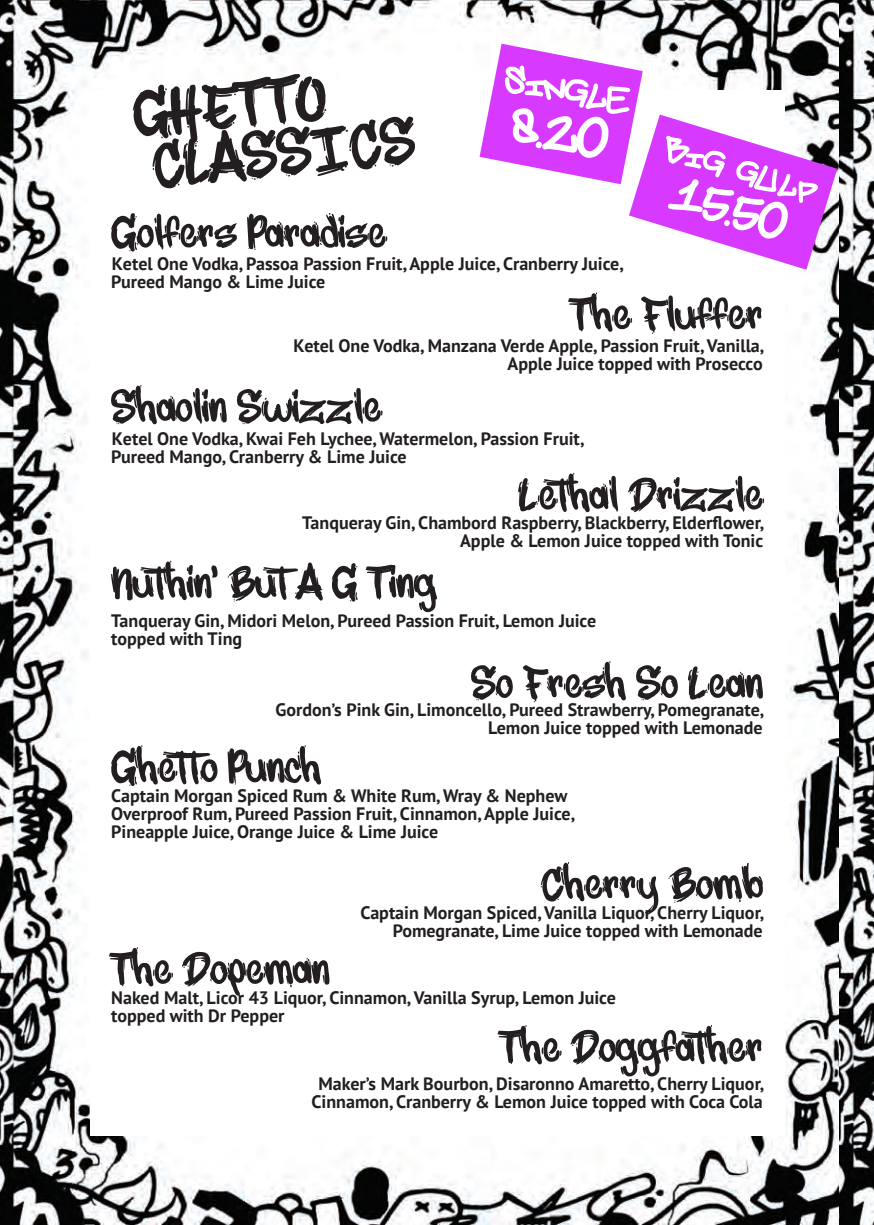
<style>
.page{position:relative;width:874px;height:1225px;background:#fff}
.page>*{position:absolute;margin:0;border:0;box-sizing:border-box;transform-origin:0 0}
.t1{font:76px "Amsterdam Graffiti";color:#fff}
.t2{font:70px "MARKERNO2 HUN Regular";color:#231f20}
.t3{font:69.6px "Amsterdam Graffiti";color:#fff}
.t4{font:56.4px "Amsterdam Graffiti";color:#fff}
.t5{font:51.6px "Amsterdam Graffiti";color:#fff}
.t6{font:50px "MARKERNO2 HUN Regular";color:#231f20}
.t7{font:700 18px/18px "PT Sans";color:#231f20}
</style>
<div class="page">
<img style="left:0;top:0;width:839px;height:1225px">
<img style="left:839px;top:0;width:34px;height:1225px">
<div style="left:90px;top:90px;width:694px;height:1046px;background:#fff"></div>
<svg style="left:479px;top:44px;width:357px;height:226px"></svg>
<p class="t2" style="left:131px;top:87px;width:194px;rotate:-5deg">GHETTO</p>
<p class="t2" style="left:150px;top:137px;width:265px;rotate:-5deg">CLASSICS</p>
<p class="t6" style="left:111px;top:213px;width:276px">Golfers Paradise</p>
<p class="t4" style="left:513px;top:41px;width:125px;rotate:11deg">SINGLE</p>
<p class="t1" style="left:521px;top:73px;width:96px;rotate:11deg">8.20</p>
<p class="t5" style="left:677px;top:115px;width:155px;rotate:17deg">BIG GULP</p>
<p class="t3" style="left:687px;top:147px;width:116px;rotate:17deg">15.50</p>
<p class="t7" style="left:111px;top:254px;width:513px">Ketel One Vodka, Passoa Passion Fruit, Apple Juice, Cranberry Juice,<br>Pureed Mango &amp; Lime Juice</p>
<p class="t6" style="left:570px;top:295px;width:194px">The Fluffer</p>
<p class="t7" style="left:293px;top:336px;width:472px;text-align:right">Ketel One Vodka, Manzana Verde Apple, Passion Fruit, Vanilla,<br>Apple Juice topped with Prosecco</p>
<p class="t6" style="left:111px;top:387px;width:271px">Shaolin Swizzle</p>
<p class="t7" style="left:111px;top:429px;width:474px">Ketel One Vodka, Kwai Feh Lychee, Watermelon, Passion Fruit,<br>Pureed Mango, Cranberry &amp; Lime Juice</p>
<p class="t6" style="left:518px;top:475px;width:246px">Lethal Drizzle</p>
<p class="t7" style="left:302px;top:513px;width:463px;text-align:right">Tanqueray Gin, Chambord Raspberry, Blackberry, Elderflower,<br>Apple &amp; Lemon Juice topped with Tonic</p>
<p class="t6" style="left:111px;top:563px;width:326px">Nuthin’ But A G Ting</p>
<p class="t7" style="left:111px;top:611px;width:486px">Tanqueray Gin, Midori Melon, Pureed Passion Fruit, Lemon Juice topped with Ting</p>
<p class="t6" style="left:471px;top:664px;width:293px">So Fresh So Lean</p>
<p class="t7" style="left:275px;top:700px;width:490px">Gordon’s Pink Gin, Limoncello, Pureed Strawberry, Pomegranate,</p>
<p class="t7" style="left:488px;top:718px;width:276px">Lemon Juice topped with Lemonade</p>
<p class="t6" style="left:111px;top:748px;width:211px">Ghetto Punch</p>
<p class="t7" style="left:111px;top:786px;width:465px">Captain Morgan Spiced Rum &amp; White Rum, Wray &amp; Nephew<br>Overproof Rum, Pureed Passion Fruit, Cinnamon, Apple Juice,<br>Pineapple Juice, Orange Juice &amp; Lime Juice</p>
<p class="t6" style="left:540px;top:864px;width:223px">Cherry Bomb</p>
<p class="t7" style="left:360px;top:903px;width:405px;text-align:right">Captain Morgan Spiced, Vanilla Liquor, Cherry Liquor,<br>Pomegranate, Lime Juice topped with Lemonade</p>
<p class="t6" style="left:111px;top:949px;width:219px">The Dopeman</p>
<p class="t7" style="left:111px;top:988px;width:506px">Naked Malt, Licor 43 Liquor, Cinnamon, Vanilla Syrup, Lemon Juice topped with Dr Pepper</p>
<p class="t6" style="left:499px;top:1027px;width:264px">The Doggfather</p>
<p class="t7" style="left:311px;top:1074px;width:454px;text-align:center">Maker’s Mark Bourbon, Disaronno Amaretto, Cherry Liquor,<br>Cinnamon, Cranberry &amp; Lemon Juice topped with Coca Cola</p>
</div>
